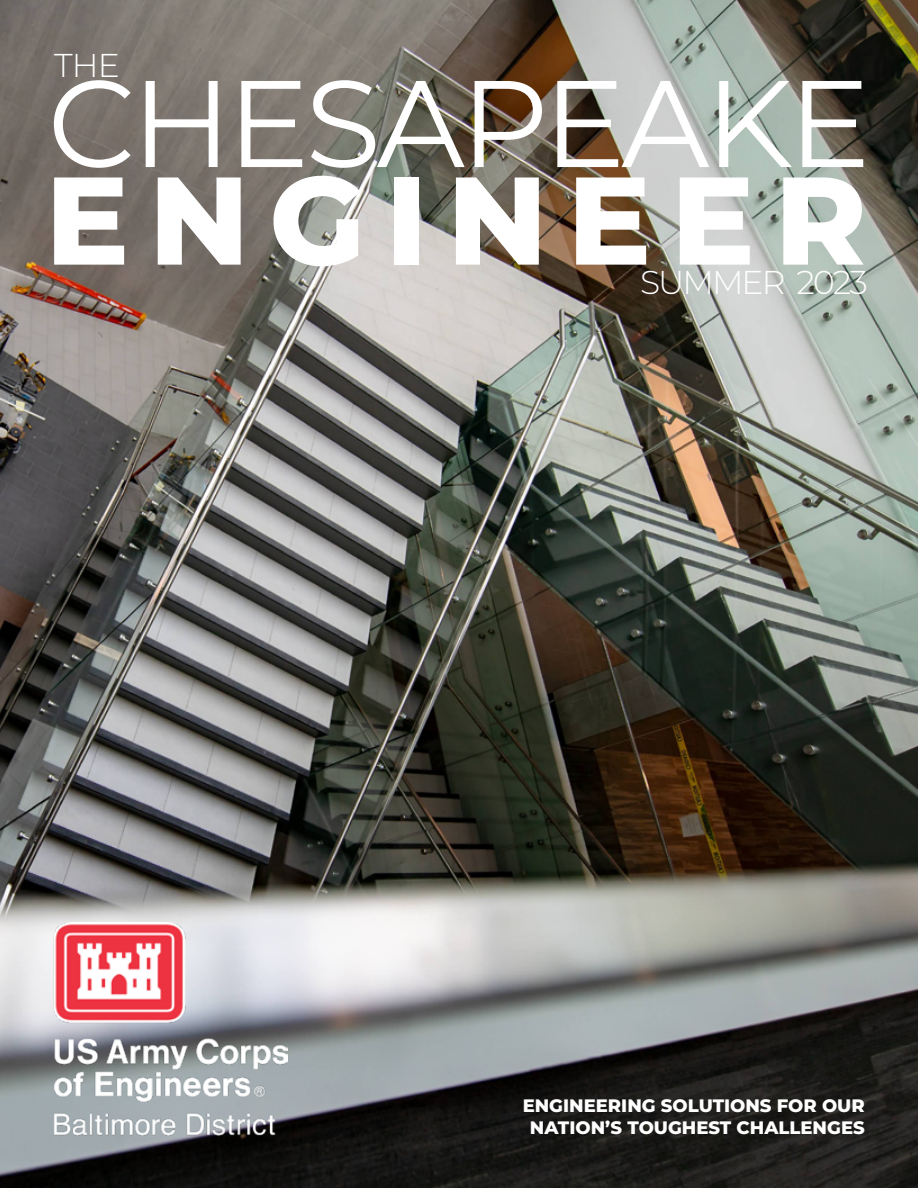
<style>
.page{position:relative;width:918px;height:1188px;background:#fff}
.page>*{position:absolute;margin:0;border:0;box-sizing:border-box;transform-origin:0 0}
.CUTLINE{font:800 124.5px "Montserrat";letter-spacing:.16em;color:#fff}
.CUTLINE-2{font:123px "Montserrat";letter-spacing:-.035em;color:#fff}
.CUTLINE-3{font:300 33px "Montserrat";letter-spacing:-.06em;color:#fff}
.t1{font:800 18px/21.6px "Montserrat";color:#fff;text-align:center}
</style>
<div class="page">
<img style="left:0;top:0;width:918px;height:1188px">
<img style="left:52px;top:923px;width:235px;height:217px">
<p class="CUTLINE-3" style="left:54px;top:44px;width:67px">THE</p>
<p class="CUTLINE-2" style="left:48px;top:41px;width:825px">CHESAPEAKE</p>
<p class="CUTLINE" style="left:45px;top:138px;width:823px">ENGINEER</p>
<p class="CUTLINE-3" style="left:640px;top:260px;width:229px">SUMMER 2023</p>
<p class="t1" style="left:523px;top:1095px;width:344px">ENGINEERING SOLUTIONS FOR OUR<br>NATION’S TOUGHEST CHALLENGES</p>
</div>
